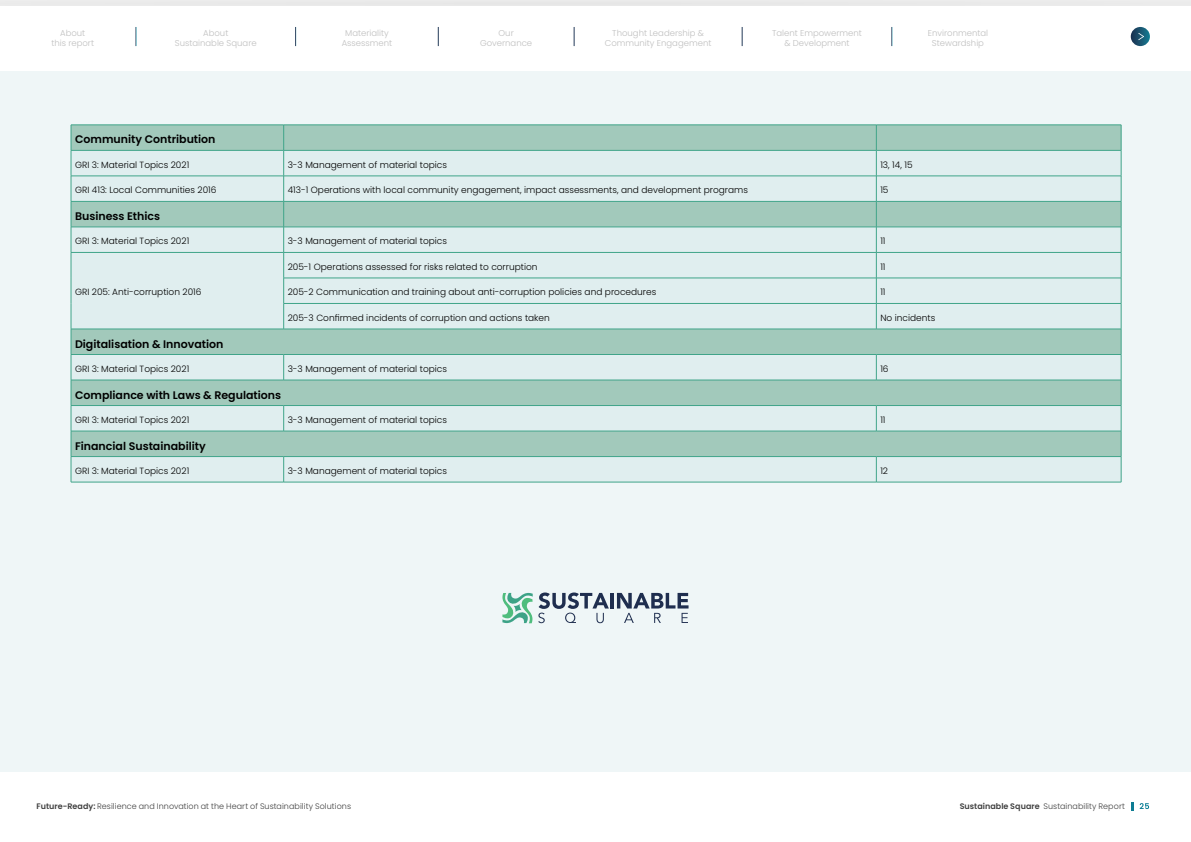
<style>
.page{position:relative;width:1191px;height:842px;background:#fff}
.page>*{position:absolute;margin:0;border:0;box-sizing:border-box;transform-origin:0 0}
.t1{font:600 11px "Poppins";color:#000}
.t2{font:300 9px "Poppins";color:#000}
.t3{font:300 8.5px/10.2px "Poppins";color:#bfbfbf;text-align:center}
.t4{font:300 8px "Poppins";letter-spacing:.005em;color:#404040}
.s1{font-weight:600}
.s2{font-weight:600;color:#fff}
</style>
<div class="page">
<svg style="left:1130px;top:27px;width:19px;height:19px"></svg>
<svg style="left:136px;top:27px;width:1px;height:19px"></svg>
<svg style="left:295px;top:27px;width:1px;height:19px"></svg>
<svg style="left:438px;top:27px;width:1px;height:19px"></svg>
<svg style="left:574px;top:27px;width:1px;height:19px"></svg>
<svg style="left:742px;top:27px;width:1px;height:19px"></svg>
<svg style="left:891px;top:27px;width:1px;height:19px"></svg>
<div style="left:0;top:0;width:1191px;height:6px;background:#e6e6e6"></div>
<div style="left:0;top:71px;width:1191px;height:700px;background:#eff6f7"></div>
<div style="left:72px;top:126px;width:1049px;height:24px;background:#a2c9bb"></div>
<svg style="left:72px;top:151px;width:1049px;height:331px;fill:#e0eeef"></svg>
<svg style="left:283px;top:355px;width:1px;height:25px"></svg>
<svg style="left:876px;top:355px;width:1px;height:25px"></svg>
<svg style="left:283px;top:406px;width:1px;height:25px"></svg>
<svg style="left:876px;top:406px;width:1px;height:25px"></svg>
<svg style="left:283px;top:457px;width:1px;height:25px"></svg>
<svg style="left:876px;top:457px;width:1px;height:25px"></svg>
<hr style="left:71px;top:176px;width:213px;height:1px;background:#40a489">
<hr style="left:284px;top:176px;width:592px;height:1px;background:#40a489">
<hr style="left:876px;top:176px;width:245px;height:1px;background:#40a489">
<hr style="left:71px;top:252px;width:213px;height:1px;background:#40a489">
<hr style="left:284px;top:252px;width:592px;height:1px;background:#40a489">
<hr style="left:876px;top:252px;width:245px;height:1px;background:#40a489">
<hr style="left:283px;top:278px;width:593px;height:1px;background:#40a489">
<hr style="left:876px;top:278px;width:245px;height:1px;background:#40a489">
<hr style="left:283px;top:303px;width:593px;height:1px;background:#40a489">
<hr style="left:876px;top:303px;width:245px;height:1px;background:#40a489">
<hr style="left:71px;top:431px;width:213px;height:1px;background:#40a489">
<hr style="left:284px;top:431px;width:592px;height:1px;background:#40a489">
<hr style="left:876px;top:431px;width:245px;height:1px;background:#40a489">
<hr style="left:71px;top:456px;width:213px;height:1px;background:#40a489">
<hr style="left:284px;top:456px;width:592px;height:1px;background:#40a489">
<hr style="left:876px;top:456px;width:245px;height:1px;background:#40a489">
<hr style="left:71px;top:482px;width:213px;height:1px;background:#40a489">
<hr style="left:284px;top:482px;width:592px;height:1px;background:#40a489">
<hr style="left:876px;top:482px;width:245px;height:1px;background:#40a489">
<hr style="left:71px;top:329px;width:213px;height:1px;background:#40a489">
<hr style="left:284px;top:329px;width:592px;height:1px;background:#40a489">
<hr style="left:876px;top:329px;width:245px;height:1px;background:#40a489">
<hr style="left:71px;top:354px;width:213px;height:1px;background:#40a489">
<hr style="left:284px;top:354px;width:592px;height:1px;background:#40a489">
<hr style="left:876px;top:354px;width:245px;height:1px;background:#40a489">
<hr style="left:71px;top:201px;width:213px;height:1px;background:#40a489">
<hr style="left:284px;top:201px;width:592px;height:1px;background:#40a489">
<hr style="left:876px;top:201px;width:245px;height:1px;background:#40a489">
<hr style="left:71px;top:227px;width:213px;height:1px;background:#40a489">
<hr style="left:284px;top:227px;width:592px;height:1px;background:#40a489">
<hr style="left:876px;top:227px;width:245px;height:1px;background:#40a489">
<hr style="left:71px;top:125px;width:213px;height:1px;background:#40a489">
<hr style="left:284px;top:125px;width:592px;height:1px;background:#40a489">
<hr style="left:876px;top:125px;width:245px;height:1px;background:#40a489">
<svg style="left:283px;top:125px;width:1px;height:204px"></svg>
<svg style="left:876px;top:126px;width:1px;height:203px"></svg>
<hr style="left:71px;top:150px;width:213px;height:1px;background:#40a489">
<hr style="left:284px;top:150px;width:592px;height:1px;background:#40a489">
<hr style="left:876px;top:150px;width:245px;height:1px;background:#40a489">
<svg style="left:71px;top:125px;width:1px;height:357px"></svg>
<hr style="left:71px;top:380px;width:213px;height:1px;background:#40a489">
<hr style="left:284px;top:380px;width:592px;height:1px;background:#40a489">
<hr style="left:876px;top:380px;width:245px;height:1px;background:#40a489">
<svg style="left:1121px;top:125px;width:1px;height:357px"></svg>
<hr style="left:71px;top:405px;width:213px;height:1px;background:#40a489">
<hr style="left:284px;top:405px;width:592px;height:1px;background:#40a489">
<hr style="left:876px;top:405px;width:245px;height:1px;background:#40a489">
<hr style="left:610px;top:593px;width:4px;height:15px;background:#1f2e4f">
<svg style="left:617px;top:593px;width:71px;height:30px"></svg>
<svg style="left:502px;top:592px;width:107px;height:31px"></svg>
<svg style="left:1138px;top:33px;width:6px;height:7px"></svg>
<p class="t3" style="left:51px;top:28px;width:44px">About<br>this report</p>
<p class="t3" style="left:175px;top:28px;width:83px">About<br>Sustainable Square</p>
<p class="t3" style="left:342px;top:28px;width:52px">Materiality<br>Assessment</p>
<p class="t3" style="left:480px;top:28px;width:54px">Our<br>Governance</p>
<p class="t3" style="left:605px;top:28px;width:108px">Thought Leadership &amp;<br>Community Engagement</p>
<p class="t3" style="left:772px;top:28px;width:91px">Talent Empowerment &amp; Development</p>
<p class="t3" style="left:928px;top:28px;width:62px">Environmental<br>Stewardship</p>
<p class="t1" style="left:75px;top:133px;width:142px">Community Contribution</p>
<p class="t2" style="left:75px;top:159px;width:116px">GRI 3: Material Topics 2021</p>
<p class="t2" style="left:288px;top:159px;width:161px">3-3 Management of material topics</p>
<p class="t2" style="left:880px;top:159px;width:34px">13, 14, 15</p>
<p class="t2" style="left:75px;top:185px;width:143px">GRI 413: Local Communities 2016</p>
<p class="t2" style="left:288px;top:185px;width:462px">413-1 Operations with local community engagement, impact assessments, and development programs</p>
<p class="t2" style="left:880px;top:185px;width:10px">15</p>
<p class="t1" style="left:75px;top:210px;width:87px">Business Ethics</p>
<p class="t2" style="left:75px;top:236px;width:116px">GRI 3: Material Topics 2021</p>
<p class="t2" style="left:288px;top:236px;width:161px">3-3 Management of material topics</p>
<p class="t2" style="left:880px;top:236px;width:7px">11</p>
<p class="t2" style="left:75px;top:287px;width:128px">GRI 205: Anti-corruption 2016</p>
<p class="t2" style="left:288px;top:262px;width:251px">205-1 Operations assessed for risks related to corruption</p>
<p class="t2" style="left:880px;top:262px;width:7px">11</p>
<p class="t2" style="left:288px;top:287px;width:370px">205-2 Communication and training about anti-corruption policies and procedures</p>
<p class="t2" style="left:880px;top:287px;width:7px">11</p>
<p class="t2" style="left:288px;top:313px;width:264px">205-3 Confirmed incidents of corruption and actions taken</p>
<p class="t2" style="left:880px;top:313px;width:56px">No incidents</p>
<p class="t1" style="left:75px;top:337px;width:150px">Digitalisation &amp; Innovation</p>
<p class="t2" style="left:75px;top:364px;width:116px">GRI 3: Material Topics 2021</p>
<p class="t2" style="left:288px;top:364px;width:161px">3-3 Management of material topics</p>
<p class="t2" style="left:880px;top:364px;width:10px">16</p>
<p class="t1" style="left:75px;top:388px;width:208px">Compliance with Laws &amp; Regulations</p>
<p class="t2" style="left:75px;top:415px;width:116px">GRI 3: Material Topics 2021</p>
<p class="t2" style="left:288px;top:415px;width:161px">3-3 Management of material topics</p>
<p class="t2" style="left:880px;top:415px;width:7px">11</p>
<p class="t1" style="left:75px;top:439px;width:132px">Financial Sustainability</p>
<p class="t2" style="left:75px;top:466px;width:116px">GRI 3: Material Topics 2021</p>
<p class="t2" style="left:288px;top:466px;width:161px">3-3 Management of material topics</p>
<p class="t2" style="left:880px;top:466px;width:9px">12</p>
<p class="t4" style="left:37px;top:802px;width:316px"><span class="s1">Future-Ready:</span> Resilience and Innovation at the Heart of Sustainability Solutions</p>
<p class="t4" style="left:959px;top:802px;width:191px"><span class="s1">Sustainable Square</span> Sustainability Report <span class="s2">| 25</span></p>
</div>
